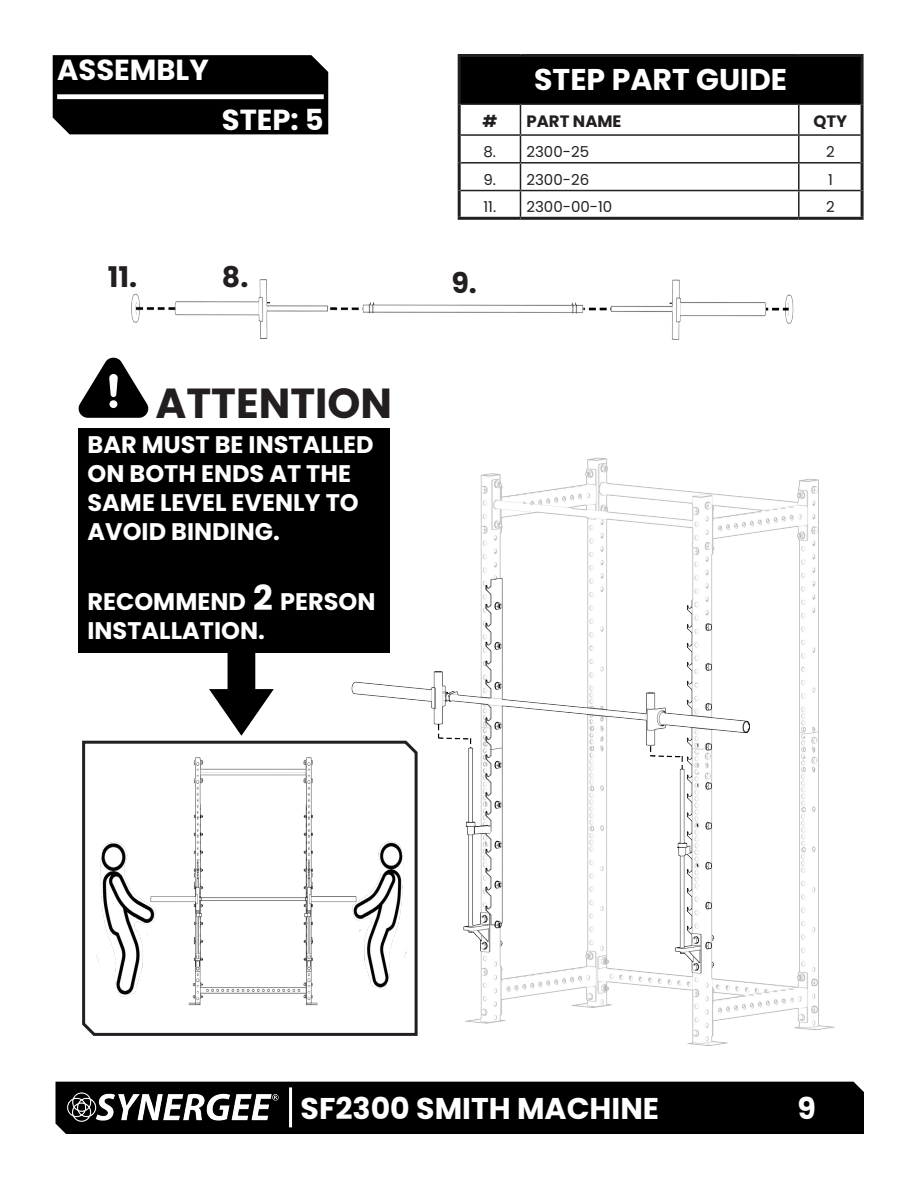
<style>
.page{position:relative;width:918px;height:1188px;background:#fff}
.page>*{position:absolute;margin:0;border:0;box-sizing:border-box;transform-origin:0 0}
.t1{font:700 42px "Poppins";color:#231f20}
.t2{font:700 30px "Poppins";color:#fff}
.t3{font:700 28.95px "Poppins";color:#fff}
.t4{font:700 28.5px "Poppins";color:#231f20}
.t5{font:700 24px/28.8px "Poppins";color:#fff}
.t6{font:700 16.5px "Poppins";color:#231f20}
.t7{font:15px "Poppins";color:#231f20}
.s1{font-size:34.5px}
</style>
<div class="page">
<div style="left:56px;top:1082px;width:808px;height:52px;background:#000"></div>
<img style="left:61px;top:1087px;width:219px;height:40px">
<hr style="left:289px;top:1087px;width:3px;height:40px;background:#fff">
<div style="left:53px;top:55px;width:275px;height:79px;background:#000"></div>
<div style="left:57px;top:94px;width:267px;height:5px;background:#fff"></div>
<div style="left:459px;top:56px;width:403px;height:48px;background:#000"></div>
<hr style="left:458px;top:54px;width:62px;height:3px;background:#231f20">
<hr style="left:458px;top:57px;width:3px;height:47px;background:#231f20">
<hr style="left:520px;top:54px;width:279px;height:3px;background:#231f20">
<hr style="left:799px;top:54px;width:65px;height:3px;background:#231f20">
<hr style="left:861px;top:57px;width:3px;height:47px;background:#231f20">
<hr style="left:458px;top:104px;width:3px;height:31px;background:#231f20">
<hr style="left:861px;top:104px;width:3px;height:31px;background:#231f20">
<hr style="left:458px;top:135px;width:3px;height:28px;background:#231f20">
<hr style="left:861px;top:135px;width:3px;height:28px;background:#231f20">
<hr style="left:458px;top:163px;width:3px;height:28px;background:#231f20">
<hr style="left:861px;top:163px;width:3px;height:28px;background:#231f20">
<hr style="left:458px;top:191px;width:3px;height:26px;background:#231f20">
<hr style="left:861px;top:191px;width:3px;height:26px;background:#231f20">
<hr style="left:799px;top:217px;width:65px;height:3px;background:#231f20">
<hr style="left:461px;top:103px;width:59px;height:2px;background:#231f20">
<hr style="left:520px;top:103px;width:279px;height:2px;background:#231f20">
<hr style="left:799px;top:103px;width:62px;height:2px;background:#231f20">
<hr style="left:798px;top:105px;width:2px;height:29px;background:#231f20">
<hr style="left:461px;top:134px;width:59px;height:2px;background:#231f20">
<hr style="left:520px;top:134px;width:279px;height:2px;background:#231f20">
<hr style="left:799px;top:134px;width:62px;height:2px;background:#231f20">
<hr style="left:798px;top:136px;width:2px;height:26px;background:#231f20">
<hr style="left:461px;top:162px;width:59px;height:2px;background:#231f20">
<hr style="left:520px;top:162px;width:279px;height:2px;background:#231f20">
<hr style="left:799px;top:162px;width:62px;height:2px;background:#231f20">
<hr style="left:798px;top:164px;width:2px;height:26px;background:#231f20">
<hr style="left:461px;top:190px;width:59px;height:1px;background:#231f20">
<hr style="left:520px;top:190px;width:279px;height:1px;background:#231f20">
<svg style="left:520px;top:105px;width:1px;height:89px"></svg>
<hr style="left:799px;top:190px;width:62px;height:1px;background:#231f20">
<hr style="left:798px;top:191px;width:2px;height:26px;background:#231f20">
<img style="left:328px;top:483px;width:507px;height:563px">
<img style="left:111px;top:194px;width:708px;height:289px">
<svg style="left:78px;top:358px;width:71px;height:60px"></svg>
<svg style="left:209px;top:652px;width:65px;height:84px"></svg>
<div style="left:79px;top:428px;width:311px;height:224px;background:#000"></div>
<svg style="left:82px;top:739px;width:337px;height:298px"></svg>
<img style="left:351px;top:791px;width:60px;height:207px">
<img style="left:94px;top:789px;width:71px;height:231px">
<p class="t3" style="left:57px;top:53px;width:153px">ASSEMBLY</p>
<p class="t3" style="left:222px;top:103px;width:103px">STEP: 5</p>
<p class="t2" style="left:534px;top:62px;width:254px">STEP PART GUIDE</p>
<p class="t6" style="left:482px;top:112px;width:16px">#</p>
<p class="t6" style="left:526px;top:112px;width:97px">PART NAME</p>
<p class="t6" style="left:814px;top:112px;width:35px">QTY</p>
<p class="t7" style="left:484px;top:143px;width:14px">8.</p>
<p class="t7" style="left:526px;top:143px;width:64px">2300-25</p>
<p class="t7" style="left:826px;top:143px;width:10px">2</p>
<p class="t7" style="left:484px;top:171px;width:14px">9.</p>
<p class="t7" style="left:526px;top:171px;width:64px">2300-26</p>
<p class="t7" style="left:828px;top:171px;width:6px">1</p>
<p class="t7" style="left:483px;top:198px;width:14px">11.</p>
<p class="t7" style="left:526px;top:198px;width:87px">2300-00-10</p>
<p class="t7" style="left:826px;top:198px;width:10px">2</p>
<p class="t4" style="left:108px;top:261px;width:31px">11.</p>
<p class="t4" style="left:222px;top:261px;width:28px">8.</p>
<p class="t4" style="left:451px;top:266px;width:27px">9.</p>
<p class="t1" style="left:155px;top:379px;width:238px">ATTENTION</p>
<p class="t5" style="left:88px;top:431px;width:288px">BAR MUST BE INSTALLED<br>ON BOTH ENDS AT THE<br>SAME LEVEL EVENLY TO<br>AVOID BINDING.</p>
<p class="t5" style="left:88px;top:587px;width:289px">RECOMMEND <span class="s1">2</span> PERSON</p>
<p class="t5" style="left:88px;top:616px;width:179px">INSTALLATION.</p>
<p class="t2" style="left:301px;top:1091px;width:360px">SF2300 SMITH MACHINE</p>
<p class="t2" style="left:797px;top:1091px;width:20px">9</p>
</div>
